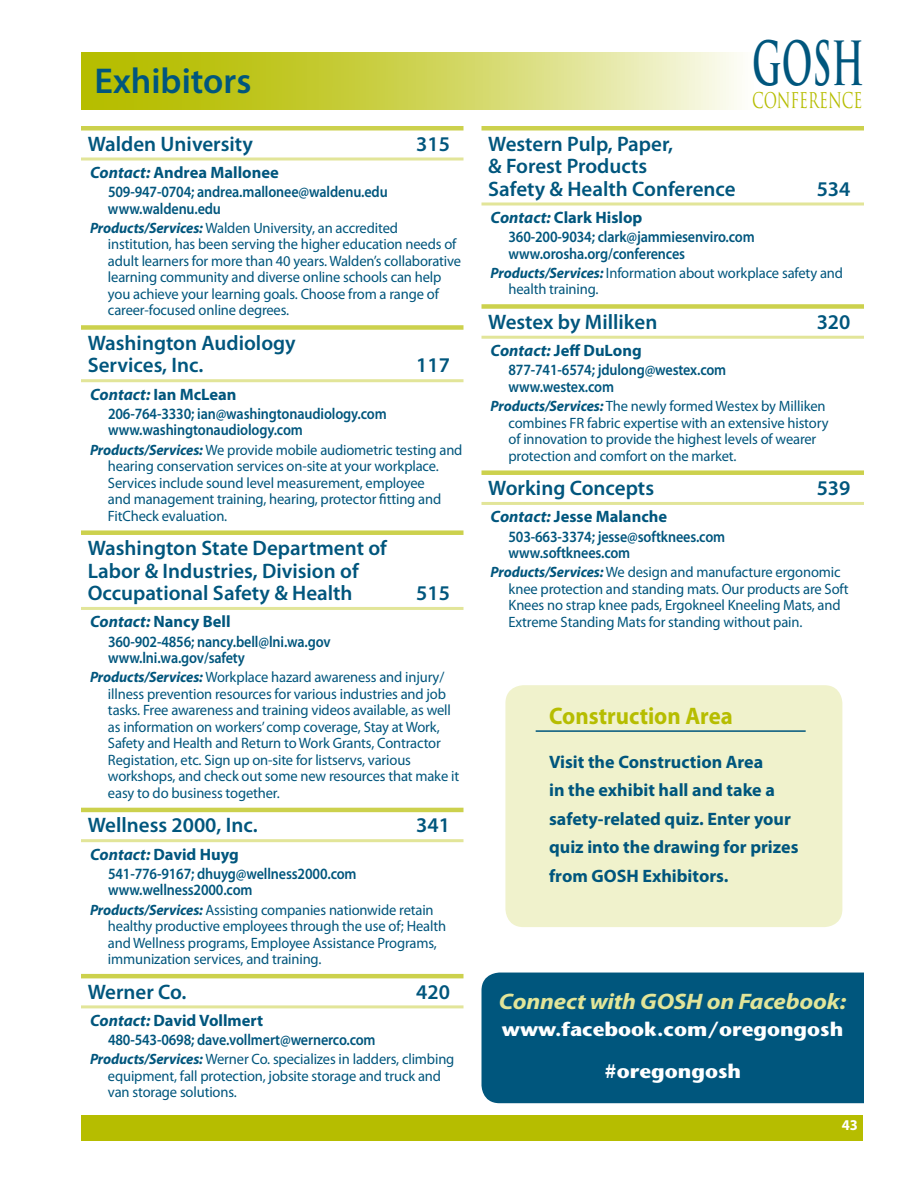
<style>
.page{position:relative;width:918px;height:1188px;background:#fff}
.page>*{position:absolute;margin:0;border:0;box-sizing:border-box;transform-origin:0 0}
.t1{font:700 59.25px "Trajan Pro";color:#00567d;scale:.56 1}
.t2{font:600 36px "Myriad Pro";color:#00567d}
.t3{font:700 24px "Myriad Pro";color:#b6bd00;scale:.95 1}
.t4{font:italic 700 22.5px "Myriad Pro";letter-spacing:-.01em;color:#e2e599;scale:1.1 1}
.t5{font:21.15px "Trajan Pro";color:#b6bd00;scale:.69 1}
.t6{font:600 21px/22.5px "Myriad Pro";color:#00567d}
.t7{font:700 19.5px/41.8px "Stone Sans";color:#fff;text-align:center;scale:1.05 1}
.t8{font:700 18px/28.5px "Myriad Pro";color:#00567d}
.t9{font:700 16.5px "Myriad Pro";color:#00567d}
.t10{font:600 15.75px/16.5px "Myriad Pro";letter-spacing:-.01em;color:#00567d;scale:.9 1}
.t11{font:15px/16.5px "Myriad Pro";letter-spacing:-.01em;color:#00567d}
.t12{font:700 15px "Myriad Pro";color:#fff}
.s1{font-style:italic}
.s2{font-weight:700;font-style:italic}
</style>
<div class="page">
<div style="left:82px;top:1115px;width:781px;height:26px;background:#b6bd00"></div>
<svg style="left:81px;top:52px;width:659px;height:57px"></svg>
<div style="left:482px;top:973px;width:382px;height:130px;background:#00567d"></div>
<div style="left:497px;top:1018px;width:351px;height:27px;background:#00567d"></div>
<div style="left:497px;top:1059px;width:351px;height:27px;background:#00567d"></div>
<div style="left:505px;top:685px;width:337px;height:242px;background:#f0f2cc;border-radius:18px"></div>
<hr style="left:536px;top:730px;width:270px;height:2px;background:#00567d">
<hr style="left:81px;top:126px;width:383px;height:4px;background:#ccd14d">
<hr style="left:81px;top:158px;width:383px;height:2px;background:#e2e599">
<div style="left:81px;top:325px;width:383px;height:5px;background:#ccd14d"></div>
<hr style="left:81px;top:379px;width:383px;height:3px;background:#e2e599">
<div style="left:81px;top:530px;width:383px;height:5px;background:#ccd14d"></div>
<hr style="left:81px;top:607px;width:383px;height:3px;background:#e2e599">
<hr style="left:81px;top:808px;width:383px;height:4px;background:#ccd14d">
<hr style="left:81px;top:839px;width:383px;height:3px;background:#e2e599">
<hr style="left:81px;top:974px;width:383px;height:4px;background:#ccd14d">
<hr style="left:81px;top:1005px;width:383px;height:3px;background:#e2e599">
<hr style="left:482px;top:126px;width:382px;height:4px;background:#ccd14d">
<svg style="left:482px;top:202px;width:382px;height:4px"></svg>
<div style="left:482px;top:304px;width:382px;height:5px;background:#ccd14d"></div>
<hr style="left:482px;top:336px;width:382px;height:3px;background:#e2e599">
<div style="left:482px;top:470px;width:382px;height:5px;background:#ccd14d"></div>
<hr style="left:482px;top:502px;width:382px;height:3px;background:#e2e599">
<h2 class="t2" style="left:94px;top:61px;width:158px">Exhibitors</h2>
<h3 class="t6" style="left:88px;top:133px;width:167px">Walden University</h3>
<h3 class="t6" style="left:416px;top:133px;width:35px">315</h3>
<p class="t9" style="left:90px;top:163px;width:190px"><span class="s1">Contact:</span> Andrea Mallonee</p>
<p class="t10" style="left:108px;top:184px;width:312px">509-947-0704; andrea.mallonee@waldenu.edu www.waldenu.edu</p>
<p class="t11" style="left:108px;top:220px;width:355px;text-indent:-18px"><span class="s2">Products/Services:</span> Walden University, an accredited institution, has been serving the higher education needs of adult learners for more than 40 years. Walden’s collaborative learning community and diverse online schools can help you achieve your learning goals. Choose from a range of career-focused online degrees.</p>
<h3 class="t6" style="left:88px;top:332px;width:209px">Washington Audiology<br>Services, Inc.</h3>
<h3 class="t6" style="left:416px;top:355px;width:35px">117</h3>
<p class="t9" style="left:90px;top:385px;width:148px"><span class="s1">Contact:</span> Ian McLean</p>
<p class="t10" style="left:108px;top:406px;width:311px">206-764-3330; ian@washingtonaudiology.com www.washingtonaudiology.com</p>
<p class="t11" style="left:108px;top:442px;width:356px;text-indent:-18px"><span class="s2">Products/Services:</span> We provide mobile audiometric testing and hearing conservation services on-site at your workplace.<br>Services include sound level measurement, employee<br>and management training, hearing, protector fitting and FitCheck evaluation.</p>
<h3 class="t6" style="left:88px;top:537px;width:301px">Washington State Department of<br>Labor &amp; Industries, Division of<br>Occupational Safety &amp; Health</h3>
<h3 class="t6" style="left:416px;top:582px;width:35px">515</h3>
<p class="t9" style="left:90px;top:613px;width:142px"><span class="s1">Contact:</span> Nancy Bell</p>
<p class="t10" style="left:108px;top:633px;width:249px">360-902-4856; nancy.bell@lni.wa.gov www.lni.wa.gov/safety</p>
<p class="t11" style="left:108px;top:669px;width:353px;text-indent:-18px"><span class="s2">Products/Services:</span> Workplace hazard awareness and injury/ illness prevention resources for various industries and job tasks. Free awareness and training videos available, as well as information on workers’ comp coverage, Stay at Work, Safety and Health and Return to Work Grants, Contractor Registation, etc. Sign up on-site for listservs, various workshops, and check out some new resources that make it easy to do business together.</p>
<h3 class="t6" style="left:88px;top:814px;width:169px">Wellness 2000, Inc.</h3>
<h3 class="t6" style="left:416px;top:814px;width:35px">341</h3>
<p class="t9" style="left:90px;top:845px;width:150px"><span class="s1">Contact:</span> David Huyg</p>
<p class="t10" style="left:108px;top:866px;width:278px">541-776-9167; dhuyg@wellness2000.com www.wellness2000.com</p>
<p class="t11" style="left:108px;top:902px;width:340px;text-indent:-18px"><span class="s2">Products/Services:</span> Assisting companies nationwide retain healthy productive employees through the use of; Health and Wellness programs, Employee Assistance Programs, immunization services, and training.</p>
<h3 class="t6" style="left:88px;top:981px;width:97px">Werner Co.</h3>
<h3 class="t6" style="left:416px;top:981px;width:35px">420</h3>
<p class="t9" style="left:90px;top:1011px;width:175px"><span class="s1">Contact:</span> David Vollmert</p>
<p class="t10" style="left:108px;top:1032px;width:299px">480-543-0698; dave.vollmert@wernerco.com</p>
<p class="t11" style="left:108px;top:1051px;width:348px;text-indent:-18px"><span class="s2">Products/Services:</span> Werner Co. specializes in ladders, climbing equipment, fall protection, jobsite storage and truck and van storage solutions.</p>
<h3 class="t6" style="left:488px;top:133px;width:249px">Western Pulp, Paper,<br>&amp; Forest Products<br>Safety &amp; Health Conference</h3>
<h1 class="t1" style="left:752px;top:27px;width:201px">GOSH</h1>
<h3 class="t5" style="left:752px;top:87px;width:161px">CONFERENCE</h3>
<h3 class="t6" style="left:817px;top:178px;width:35px">534</h3>
<p class="t9" style="left:490px;top:208px;width:153px"><span class="s1">Contact:</span> Clark Hislop</p>
<p class="t10" style="left:508px;top:229px;width:275px">360-200-9034; clark@jammiesenviro.com www.orosha.org/conferences</p>
<p class="t11" style="left:508px;top:265px;width:336px;text-indent:-18px"><span class="s2">Products/Services:</span> Information about workplace safety and health training.</p>
<h3 class="t6" style="left:488px;top:311px;width:171px">Westex by Milliken</h3>
<h3 class="t6" style="left:817px;top:311px;width:35px">320</h3>
<p class="t9" style="left:490px;top:341px;width:153px"><span class="s1">Contact:</span> Jeff DuLong</p>
<p class="t10" style="left:508px;top:362px;width:244px">877-741-6574; jdulong@westex.com www.westex.com</p>
<p class="t11" style="left:508px;top:398px;width:322px;text-indent:-18px"><span class="s2">Products/Services:</span> The newly formed Westex by Milliken combines FR fabric expertise with an extensive history of innovation to provide the highest levels of wearer protection and comfort on the market.</p>
<h3 class="t6" style="left:488px;top:477px;width:167px">Working Concepts</h3>
<h3 class="t6" style="left:817px;top:477px;width:35px">539</h3>
<p class="t9" style="left:490px;top:508px;width:178px"><span class="s1">Contact:</span> Jesse Malanche</p>
<p class="t10" style="left:508px;top:528px;width:242px">503-663-3374; jesse@softknees.com www.softknees.com</p>
<p class="t11" style="left:508px;top:564px;width:342px;text-indent:-18px"><span class="s2">Products/Services:</span> We design and manufacture ergonomic knee protection and standing mats. Our products are Soft Knees no strap knee pads, Ergokneel Kneeling Mats, and Extreme Standing Mats for standing without pain.</p>
<h3 class="t3" style="left:549px;top:702px;width:195px">Construction Area</h3>
<p class="t8" style="left:549px;top:748px;width:251px">Visit the Construction Area<br>in the exhibit hall and take a safety-related quiz. Enter your quiz into the drawing for prizes from GOSH Exhibitors.</p>
<h3 class="t4" style="left:499px;top:989px;width:317px">Connect with GOSH on Facebook:</h3>
<h3 class="t7" style="left:502px;top:1008px;width:327px">www.facebook.com/oregongosh #oregongosh</h3>
<p class="t12" style="left:842px;top:1116px;width:18px">43</p>
</div>
